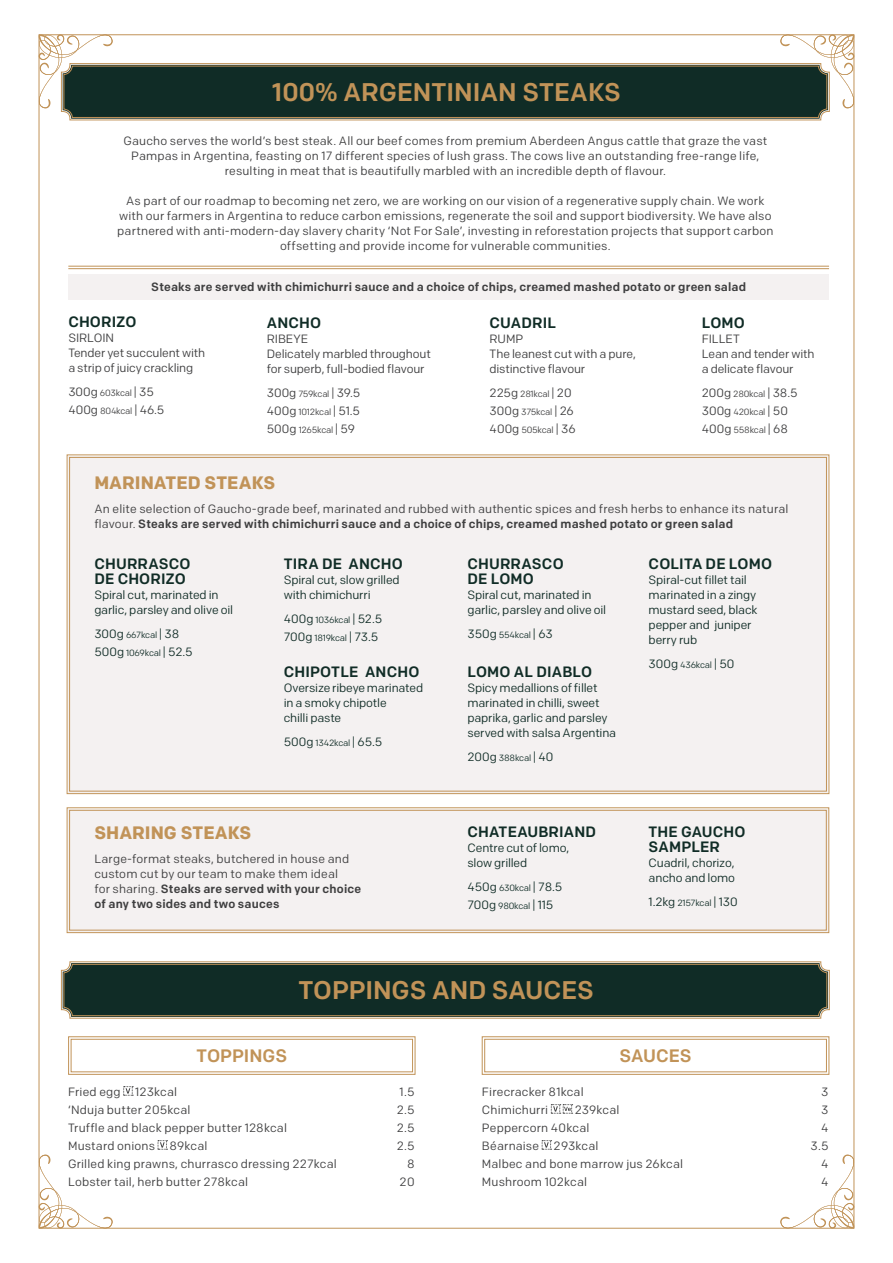
<style>
.page{position:relative;width:893px;height:1263px;background:#fff}
.page>*{position:absolute;margin:0;border:0;box-sizing:border-box;transform-origin:0 0}
.t1{font:500 25.5px "Colfax";color:#c19358}
.t2{font:700 18px "Colfax";color:#c19358}
.t3{font:500 18px "Colfax";color:#c19358}
.Food_Descriptor_9_5_12{font:500 15px/15px "Colfax";letter-spacing:.01em;color:#102c26}
.Food_Descriptor_9_5_12-2{font:12px/15px "Colfax";letter-spacing:.01em;color:#3e3e3f}
.Food_Descriptor_9_5_12-3{font:12px/15px "Colfax";letter-spacing:-.01em;color:#102c26}
.Food_Descriptor_9_5_12-4{font:12px/15px "Colfax";letter-spacing:-.01em;color:#3e3e3f}
.Food_Descriptor_9_5_12-5{font:500 12px "Colfax";letter-spacing:.015em;color:#3e3e3f}
.Food_Descriptor_9_5_12-6{font:9px "Colfax";letter-spacing:-.025em;color:#3e3e3f}
.s1{font-size:9px}
.s2{font-size:12px}
.s3{font-weight:500}
</style>
<div class="page">
<svg style="left:39px;top:1154px;width:74px;height:74px"></svg>
<svg style="left:780px;top:1154px;width:74px;height:74px"></svg>
<div style="left:68px;top:274px;width:761px;height:25px;background:#f4f1f1"></div>
<svg style="left:68px;top:1036px;width:348px;height:39px"></svg>
<div style="left:71px;top:1039px;width:342px;height:33px;border:1px solid #c19358"></div>
<svg style="left:482px;top:1036px;width:347px;height:39px"></svg>
<div style="left:484px;top:1039px;width:343px;height:33px;border:1px solid #c19358"></div>
<div style="left:67px;top:454px;width:762px;height:340px;background:#f4f1f1"></div>
<div style="left:67px;top:807px;width:762px;height:126px;background:#f4f1f1"></div>
<div style="left:69px;top:810px;width:757px;height:120px;border:1px solid #c19358"></div>
<svg style="left:39px;top:34px;width:815px;height:86px"></svg>
<div style="left:64px;top:66px;width:763px;height:52px;border:1px solid #c19358;border-radius:8px"></div>
<svg style="left:61px;top:961px;width:769px;height:58px;background:#233a32"></svg>
<div style="left:64px;top:964px;width:763px;height:52px;border:1px solid #c19358;border-radius:8px"></div>
<hr style="left:68px;top:266px;width:761px;height:1px;background:#c19358">
<hr style="left:68px;top:268px;width:761px;height:1px;background:#c19358">
<svg style="left:123px;top:1086px;width:10px;height:10px"></svg>
<svg style="left:158px;top:1140px;width:10px;height:10px"></svg>
<svg style="left:551px;top:1104px;width:22px;height:10px"></svg>
<svg style="left:542px;top:1140px;width:10px;height:10px"></svg>
<p class="t1" style="left:272px;top:77px;width:350px">100% ARGENTINIAN STEAKS</p>
<p class="Food_Descriptor_9_5_12-2" style="left:123px;top:133px;width:645px;text-align:center">Gaucho serves the world’s best steak. All our beef comes from premium Aberdeen Angus cattle that graze the vast<br>Pampas in Argentina, feasting on 17 different species of lush grass. The cows live an outstanding free-range life, resulting in meat that is beautifully marbled with an incredible depth of flavour.</p>
<p class="Food_Descriptor_9_5_12-2" style="left:117px;top:193px;width:658px;text-align:center">As part of our roadmap to becoming net zero, we are working on our vision of a regenerative supply chain. We work with our farmers in Argentina to reduce carbon emissions, regenerate the soil and support biodiversity. We have also partnered with anti-modern-day slavery charity ‘Not For Sale’, investing in reforestation projects that support carbon offsetting and provide income for vulnerable communities.</p>
<p class="Food_Descriptor_9_5_12-5" style="left:151px;top:279px;width:596px">Steaks are served with chimichurri sauce and a choice of chips, creamed mashed potato or green salad</p>
<p class="Food_Descriptor_9_5_12" style="left:68px;top:314px;width:70px">CHORIZO</p>
<p class="Food_Descriptor_9_5_12-4" style="left:68px;top:330px;width:138px">SIRLOIN<br>Tender yet succulent with a strip of juicy crackling</p>
<p class="Food_Descriptor_9_5_12-2" style="left:68px;top:383px;width:98px;line-height:18px">300g <span class="s1">603kcal</span> | 35<br>400g <span class="s1">804kcal</span> | 46.5</p>
<p class="Food_Descriptor_9_5_12" style="left:267px;top:315px;width:56px">ANCHO</p>
<p class="Food_Descriptor_9_5_12-4" style="left:267px;top:331px;width:166px">RIBEYE<br>Delicately marbled throughout for superb, full-bodied flavour</p>
<p class="Food_Descriptor_9_5_12-2" style="left:267px;top:383px;width:95px;line-height:18px">300g <span class="s1">759kcal</span> | 39.5<br>400g <span class="s1">1012kcal</span> | 51.5</p>
<p class="Food_Descriptor_9_5_12-6" style="left:267px;top:424px;width:90px"><span class="s2">500g</span> 1265kcal <span class="s2">| 59</span></p>
<p class="Food_Descriptor_9_5_12" style="left:490px;top:315px;width:68px">CUADRIL</p>
<p class="Food_Descriptor_9_5_12-4" style="left:490px;top:331px;width:148px">RUMP<br>The leanest cut with a pure, distinctive flavour</p>
<p class="Food_Descriptor_9_5_12-2" style="left:490px;top:384px;width:87px;line-height:18px">225g <span class="s1">281kcal</span> | 20<br>300g <span class="s1">375kcal</span> | 26<br>400g <span class="s1">505kcal</span> | 36</p>
<p class="Food_Descriptor_9_5_12" style="left:702px;top:315px;width:45px">LOMO</p>
<p class="Food_Descriptor_9_5_12-4" style="left:702px;top:331px;width:114px">FILLET<br>Lean and tender with a delicate flavour</p>
<p class="Food_Descriptor_9_5_12-2" style="left:702px;top:384px;width:97px;line-height:18px">200g <span class="s1">280kcal</span> | 38.5<br>300g <span class="s1">420kcal</span> | 50<br>400g <span class="s1">558kcal</span> | 68</p>
<p class="t2" style="left:94px;top:472px;width:182px">MARINATED STEAKS</p>
<p class="Food_Descriptor_9_5_12-2" style="left:94px;top:501px;width:695px">An elite selection of Gaucho-grade beef, marinated and rubbed with authentic spices and fresh herbs to enhance its natural flavour. <span class="s3">Steaks are served with chimichurri sauce and a choice of chips, creamed mashed potato or green salad</span></p>
<p class="Food_Descriptor_9_5_12" style="left:94px;top:556px;width:98px">CHURRASCO<br>DE CHORIZO</p>
<p class="Food_Descriptor_9_5_12-3" style="left:94px;top:587px;width:140px">Spiral cut, marinated in garlic, parsley and olive oil</p>
<p class="Food_Descriptor_9_5_12-3" style="left:94px;top:625px;width:100px;line-height:18px">300g <span class="s1">667kcal</span> | 38<br>500g <span class="s1">1069kcal</span> | 52.5</p>
<p class="Food_Descriptor_9_5_12" style="left:284px;top:556px;width:121px">TIRA DE ANCHO</p>
<p class="Food_Descriptor_9_5_12-3" style="left:284px;top:572px;width:118px">Spiral cut, slow grilled with chimichurri</p>
<p class="Food_Descriptor_9_5_12-3" style="left:284px;top:610px;width:100px;line-height:18px">400g <span class="s1">1036kcal</span> | 52.5<br>700g <span class="s1">1819kcal</span> | 73.5</p>
<p class="Food_Descriptor_9_5_12" style="left:284px;top:664px;width:137px">CHIPOTLE ANCHO</p>
<p class="Food_Descriptor_9_5_12-3" style="left:284px;top:680px;width:141px">Oversize ribeye marinated in a smoky chipotle<br>chilli paste</p>
<p class="Food_Descriptor_9_5_12-3" style="left:284px;top:734px;width:100px">500g <span class="s1">1342kcal</span> | 65.5</p>
<p class="t2" style="left:94px;top:822px;width:158px">SHARING STEAKS</p>
<p class="Food_Descriptor_9_5_12-2" style="left:94px;top:851px;width:268px">Large-format steaks, butchered in house and custom cut by our team to make them ideal<br>for sharing. <span class="s3">Steaks are served with your choice of any two sides and two sauces</span></p>
<p class="Food_Descriptor_9_5_12" style="left:467px;top:556px;width:98px">CHURRASCO<br>DE LOMO</p>
<p class="Food_Descriptor_9_5_12-3" style="left:467px;top:587px;width:140px">Spiral cut, marinated in garlic, parsley and olive oil</p>
<p class="Food_Descriptor_9_5_12-3" style="left:467px;top:626px;width:87px">350g <span class="s1">554kcal</span> | 63</p>
<p class="Food_Descriptor_9_5_12" style="left:467px;top:664px;width:126px">LOMO AL DIABLO</p>
<p class="Food_Descriptor_9_5_12-3" style="left:467px;top:680px;width:150px">Spicy medallions of fillet marinated in chilli, sweet paprika, garlic and parsley served with salsa Argentina</p>
<p class="Food_Descriptor_9_5_12-3" style="left:467px;top:749px;width:87px">200g <span class="s1">388kcal</span> | 40</p>
<p class="Food_Descriptor_9_5_12" style="left:467px;top:824px;width:130px">CHATEAUBRIAND</p>
<p class="Food_Descriptor_9_5_12-3" style="left:467px;top:840px;width:103px">Centre cut of lomo, slow grilled</p>
<p class="Food_Descriptor_9_5_12-3" style="left:467px;top:877px;width:96px;line-height:18px">450g <span class="s1">630kcal</span> | 78.5<br>700g <span class="s1">980kcal</span> | 115</p>
<p class="t1" style="left:298px;top:974px;width:297px">TOPPINGS AND SAUCES</p>
<p class="Food_Descriptor_9_5_12" style="left:649px;top:556px;width:125px">COLITA DE LOMO</p>
<p class="Food_Descriptor_9_5_12-3" style="left:649px;top:572px;width:111px">Spiral-cut fillet tail marinated in a zingy mustard seed, black pepper and juniper berry rub</p>
<p class="Food_Descriptor_9_5_12-3" style="left:649px;top:656px;width:87px">300g <span class="s1">436kcal</span> | 50</p>
<p class="Food_Descriptor_9_5_12" style="left:649px;top:824px;width:98px">THE GAUCHO<br>SAMPLER</p>
<p class="Food_Descriptor_9_5_12-3" style="left:649px;top:855px;width:88px">Cuadril, chorizo, ancho and lomo</p>
<p class="Food_Descriptor_9_5_12-3" style="left:649px;top:894px;width:91px">1.2kg <span class="s1">2157kcal</span> | 130</p>
<p class="t3" style="left:197px;top:1044px;width:92px">TOPPINGS</p>
<p class="t3" style="left:619px;top:1044px;width:74px">SAUCES</p>
<p class="Food_Descriptor_9_5_12-2" style="left:68px;top:1084px;width:111px">Fried egg 123kcal</p>
<p class="Food_Descriptor_9_5_12-2" style="left:400px;top:1084px;width:16px">1.5</p>
<p class="Food_Descriptor_9_5_12-2" style="left:68px;top:1102px;width:124px">‘Nduja butter 205kcal</p>
<p class="Food_Descriptor_9_5_12-2" style="left:397px;top:1102px;width:19px">2.5</p>
<p class="Food_Descriptor_9_5_12-2" style="left:68px;top:1120px;width:220px">Truffle and black pepper butter 128kcal</p>
<p class="Food_Descriptor_9_5_12-2" style="left:397px;top:1120px;width:19px">2.5</p>
<p class="Food_Descriptor_9_5_12-2" style="left:68px;top:1138px;width:141px">Mustard onions 89kcal</p>
<p class="Food_Descriptor_9_5_12-2" style="left:397px;top:1138px;width:19px">2.5</p>
<p class="Food_Descriptor_9_5_12-2" style="left:68px;top:1156px;width:270px">Grilled king prawns, churrasco dressing 227kcal</p>
<p class="Food_Descriptor_9_5_12-2" style="left:407px;top:1156px;width:9px">8</p>
<p class="Food_Descriptor_9_5_12-2" style="left:68px;top:1174px;width:182px">Lobster tail, herb butter 278kcal</p>
<p class="Food_Descriptor_9_5_12-2" style="left:400px;top:1174px;width:16px">20</p>
<p class="Food_Descriptor_9_5_12-2" style="left:482px;top:1084px;width:103px">Firecracker 81kcal</p>
<p class="Food_Descriptor_9_5_12-2" style="left:821px;top:1084px;width:9px">3</p>
<p class="Food_Descriptor_9_5_12-2" style="left:482px;top:1102px;width:68px">Chimichurri</p>
<p class="Food_Descriptor_9_5_12-2" style="left:575px;top:1102px;width:46px">239kcal</p>
<p class="Food_Descriptor_9_5_12-2" style="left:821px;top:1102px;width:9px">3</p>
<p class="Food_Descriptor_9_5_12-2" style="left:482px;top:1120px;width:109px">Peppercorn 40kcal</p>
<p class="Food_Descriptor_9_5_12-2" style="left:821px;top:1120px;width:9px">4</p>
<p class="Food_Descriptor_9_5_12-2" style="left:482px;top:1138px;width:118px">Béarnaise 293kcal</p>
<p class="Food_Descriptor_9_5_12-2" style="left:810px;top:1138px;width:19px">3.5</p>
<p class="Food_Descriptor_9_5_12-2" style="left:482px;top:1156px;width:203px">Malbec and bone marrow jus 26kcal</p>
<p class="Food_Descriptor_9_5_12-2" style="left:821px;top:1156px;width:9px">4</p>
<p class="Food_Descriptor_9_5_12-2" style="left:482px;top:1174px;width:107px">Mushroom 102kcal</p>
<p class="Food_Descriptor_9_5_12-2" style="left:821px;top:1174px;width:9px">4</p>
</div>
